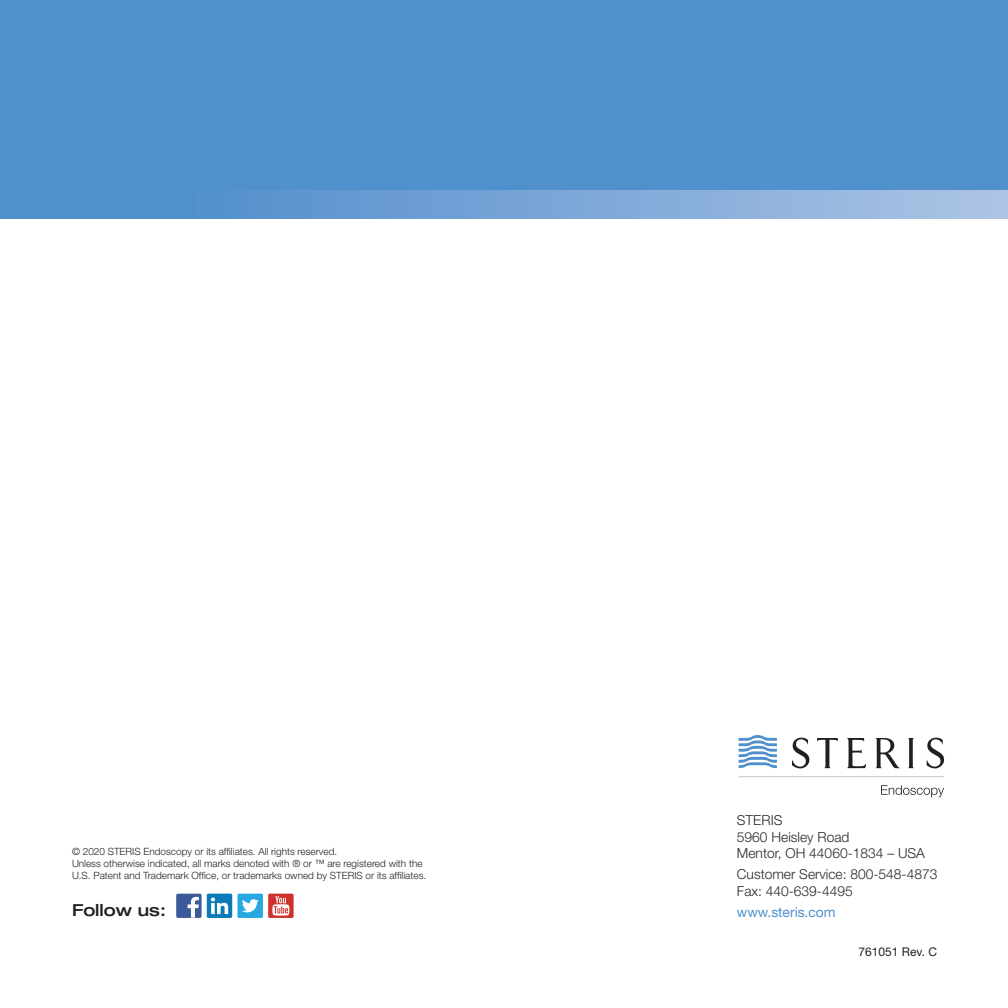
<style>
.page{position:relative;width:1008px;height:1008px;background:#fff}
.page>*{position:absolute;margin:0;border:0;box-sizing:border-box;transform-origin:0 0}
.t1{font:500 expanded 16.6px "Helvetica Neue LT Std";color:#231f20}
.t2{font:300 13.8px/16.6px "Helvetica Neue LT Pro";color:#2b2824}
.t3{font:13.8px "Helvetica Neue LT Std";color:#5090cc}
.t4{font:12px "Helvetica Neue LT Std";color:#231f20}
.t5{font:300 10px/12px "Helvetica Neue LT Pro";color:#231f20}
</style>
<div class="page">
<div style="left:0;top:0;width:1008px;height:204px;background:#5090cc"></div>
<div style="left:0;top:190px;width:1008px;height:29px;background:linear-gradient(to right,#4287c8,#aac1e4)"></div>
<div style="left:268px;top:894px;width:26px;height:24px;background:#ce322d;border-radius:2px"></div>
<svg style="left:272px;top:896px;width:17px;height:20px"></svg>
<div style="left:176px;top:894px;width:26px;height:24px;background:#3a5a99;border-radius:2px"></div>
<svg style="left:188px;top:897px;width:11px;height:21px"></svg>
<div style="left:207px;top:894px;width:25px;height:24px;background:#0a7bb6;border-radius:2px"></div>
<svg style="left:211px;top:898px;width:17px;height:16px"></svg>
<div style="left:237px;top:894px;width:26px;height:24px;background:#27a8e0;border-radius:2px"></div>
<svg style="left:242px;top:899px;width:17px;height:13px"></svg>
<svg style="left:881px;top:785px;width:63px;height:12px"></svg>
<hr style="left:739px;top:776px;width:205px;height:1px;background:#c7c8ca">
<svg style="left:739px;top:735px;width:38px;height:33px"></svg>
<svg style="left:792px;top:738px;width:18px;height:31px"></svg>
<svg style="left:927px;top:738px;width:17px;height:31px"></svg>
<svg style="left:817px;top:738px;width:21px;height:30px"></svg>
<svg style="left:847px;top:738px;width:19px;height:30px"></svg>
<svg style="left:875px;top:738px;width:25px;height:30px"></svg>
<svg style="left:908px;top:738px;width:6px;height:30px"></svg>
<p class="t5" style="left:72px;top:845px;width:267px">© 2020 STERIS Endoscopy or its affiliates. All rights reserved.</p>
<p class="t5" style="left:72px;top:857px;width:356px">Unless otherwise indicated, all marks denoted with ® or ™ are registered with the<br>U.S. Patent and Trademark Office, or trademarks owned by STERIS or its affiliates.</p>
<p class="t1" style="left:72px;top:899px;width:95px">Follow us:</p>
<p class="t2" style="left:737px;top:812px;width:189px">STERIS<br>5960 Heisley Road<br>Mentor, OH 44060-1834 – USA</p>
<p class="t2" style="left:737px;top:866px;width:202px">Customer Service: 800-548-4873<br>Fax: 440-639-4495</p>
<p class="t3" style="left:737px;top:904px;width:100px">www.steris.com</p>
<p class="t4" style="left:859px;top:944px;width:80px">761051 Rev. C</p>
</div>
